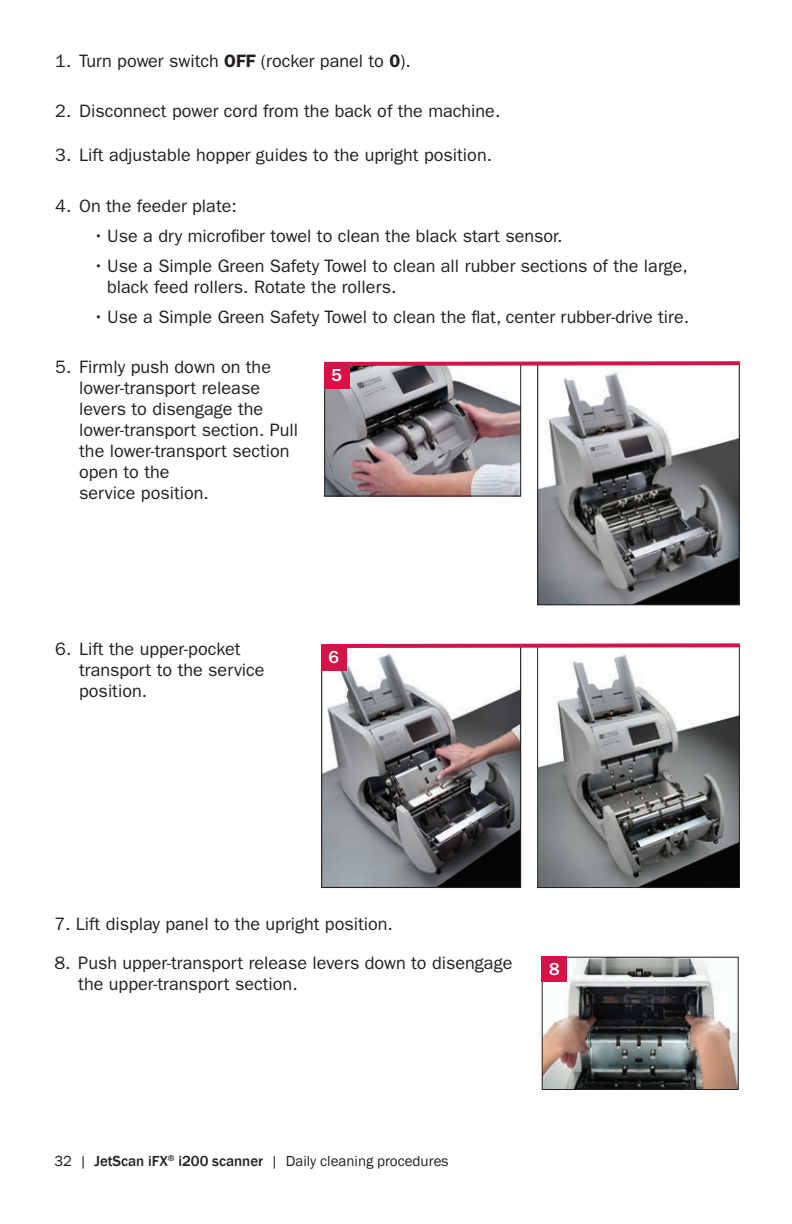
<style>
.page{position:relative;width:792px;height:1224px;background:#fff}
.page>*{position:absolute;margin:0;border:0;box-sizing:border-box;transform-origin:0 0}
.t1{font:18px/21px "ITC Franklin Gothic Std";color:#231f20}
.t2{font:500 18px "ITC Franklin Gothic Std";color:#fff}
.t3{font:15px "Franklin Gothic";color:#231f20}
.s1{font-weight:600}
.s2{font-weight:500}
</style>
<div class="page">
<img style="left:323px;top:650px;width:196px;height:236px">
<div style="left:321px;top:645px;width:200px;height:243px;border:1px solid #231f20"></div>
<img style="left:539px;top:371px;width:199px;height:232px">
<div style="left:537px;top:362px;width:203px;height:243px;border:1px solid #231f20"></div>
<img style="left:326px;top:368px;width:193px;height:127px">
<div style="left:324px;top:363px;width:197px;height:134px;border:1px solid #231f20"></div>
<img style="left:539px;top:654px;width:199px;height:232px">
<div style="left:537px;top:645px;width:203px;height:243px;border:1px solid #231f20"></div>
<img style="left:544px;top:959px;width:193px;height:129px">
<div style="left:542px;top:957px;width:197px;height:133px;border:1px solid #231f20"></div>
<div style="left:324px;top:363px;width:25px;height:25px;background:#d21446"></div>
<div style="left:321px;top:645px;width:25px;height:25px;background:#d21446"></div>
<div style="left:542px;top:957px;width:25px;height:25px;background:#d21446"></div>
<svg style="left:324px;top:361px;width:416px;height:7px"></svg>
<svg style="left:321px;top:643px;width:419px;height:7px"></svg>
<p class="t1" style="left:55px;top:51px;width:357px">1. Turn power switch <span class="s1">OFF</span> (rocker panel to <span class="s1">0</span>).</p>
<p class="t1" style="left:55px;top:101px;width:447px">2. Disconnect power cord from the back of the machine.</p>
<p class="t1" style="left:55px;top:145px;width:438px">3. Lift adjustable hopper guides to the upright position.</p>
<p class="t1" style="left:55px;top:196px;width:183px">4. On the feeder plate:</p>
<p class="t1" style="left:93px;top:226px;width:471px">• Use a dry microfiber towel to clean the black start sensor.</p>
<p class="t1" style="left:107px;top:256px;width:582px;text-indent:-14px">• Use a Simple Green Safety Towel to clean all rubber sections of the large, black feed rollers. Rotate the rollers.</p>
<p class="t1" style="left:93px;top:307px;width:597px">• Use a Simple Green Safety Towel to clean the flat, center rubber-drive tire.</p>
<p class="t1" style="left:79px;top:356px;width:221px;text-indent:-24px">5. Firmly push down on the lower-transport release levers to disengage the lower-transport section. Pull the lower-transport section open to the<br>service position.</p>
<p class="t2" style="left:332px;top:365px;width:12px">5</p>
<p class="t1" style="left:79px;top:638px;width:187px;text-indent:-24px">6. Lift the upper-pocket transport to the service position.</p>
<p class="t2" style="left:328px;top:647px;width:12px">6</p>
<p class="t1" style="left:54px;top:913px;width:340px">7. Lift display panel to the upright position.</p>
<p class="t1" style="left:78px;top:953px;width:436px;text-indent:-24px">8. Push upper-transport release levers down to disengage the upper-transport section.</p>
<p class="t2" style="left:549px;top:959px;width:12px">8</p>
<p class="t3" style="left:54px;top:1152px;width:396px">32 | <span class="s2">JetScan iFX</span><sup>®</sup> <span class="s2">i200 scanner</span> | Daily cleaning procedures</p>
</div>
